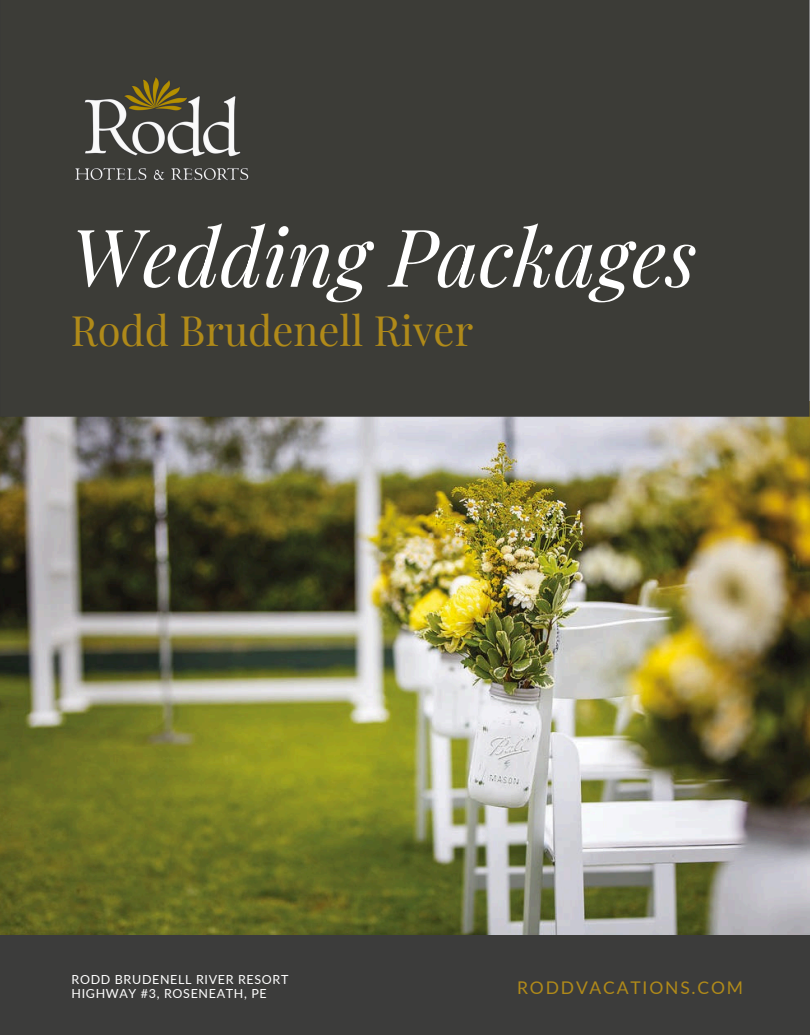
<style>
.page{position:relative;width:810px;height:1035px;background:#fff}
.page>*{position:absolute;margin:0;border:0;box-sizing:border-box;transform-origin:0 0}
.t1{font:italic 79.88px "Playfair Display";color:#fff}
.t2{font:41.75px "Playfair Display";color:#b08a19}
.t3{font:17.5px "Lato";letter-spacing:.105em;color:#b08a19}
.t4{font:12.5px "Lato";letter-spacing:.055em;color:#fff}
</style>
<div class="page">
<div style="left:0;top:912px;width:809px;height:123px;background:#3c3c3b"></div>
<img style="left:0;top:422px;width:810px;height:513px">
<div style="left:0;top:0;width:810px;height:422px;background:#3c3c37"></div>
<p class="t1" style="left:71px;top:200px;width:628px">Wedding Packages</p>
<p class="t2" style="left:71px;top:301px;width:404px">Rodd Brudenell River</p>
<p class="t4" style="left:72px;top:971px;width:218px">RODD BRUDENELL RIVER RESORT</p>
<p class="t4" style="left:72px;top:985px;width:197px">HIGHWAY #3, ROSENEATH, PE</p>
<h1 class="t3" style="left:517px;top:977px;width:228px">RODDVACATIONS.COM</h1>
</div>
